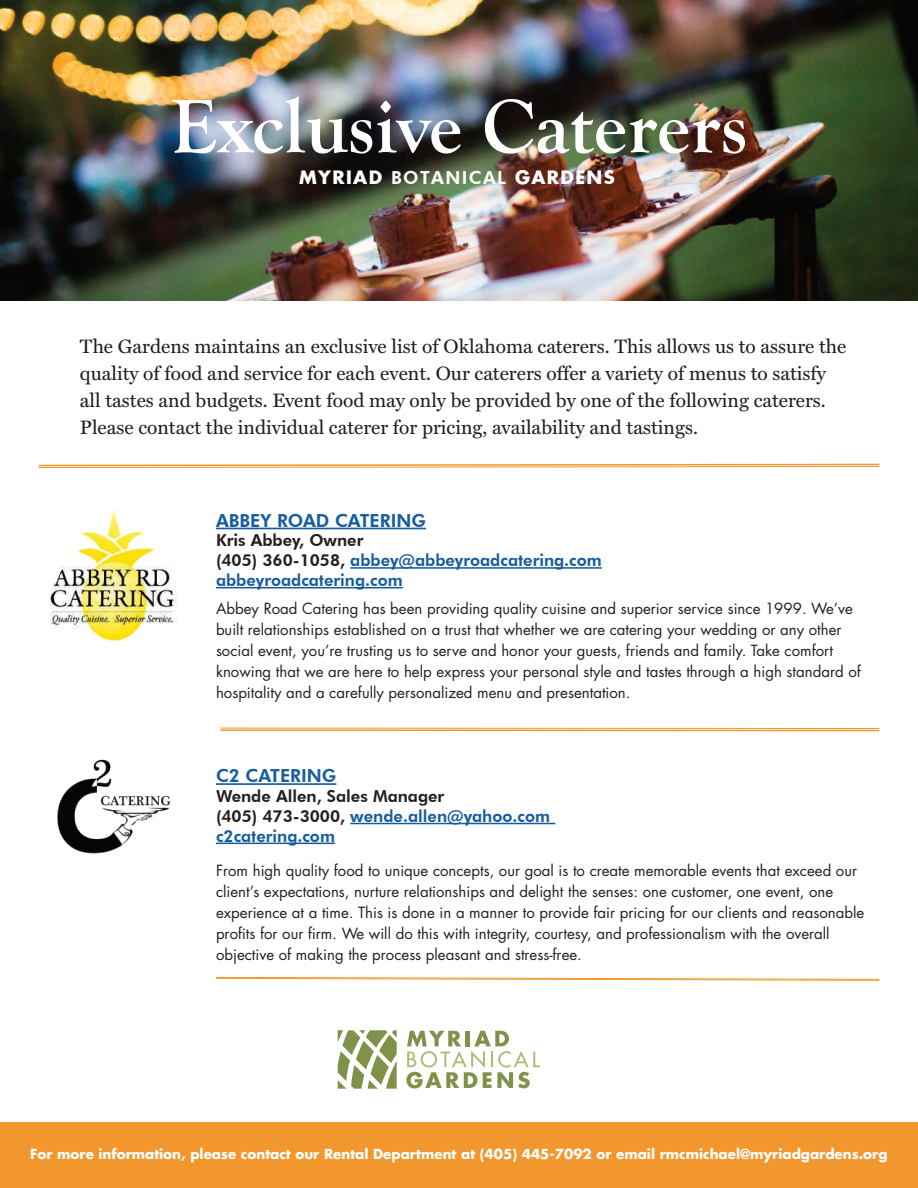
<style>
.page{position:relative;width:918px;height:1188px;background:#fff}
.page>*{position:absolute;margin:0;border:0;box-sizing:border-box;transform-origin:0 0}
.t1{font:700 78.75px "Goudy Old Style T";color:#fff}
.t2{font:19.5px/27px "Miller Text Roman";color:#231f20}
.t3{font:800 18px "Futura BT";color:#175d9e}
.t4{font:700 18px "Futura";letter-spacing:.075em;color:#fff}
.t5{font:800 16.5px/19.8px "Futura BT";color:#175d9e}
.t6{font:800 16.5px/19.8px "Futura BT";color:#231f20}
.t7{font:15px/21px "Futura Std";color:#231f20}
.t8{font:700 13.5px "Futura Std";color:#fff}
.s1{font-family:"Futura BT";font-weight:800}
.s2{color:#231f20}
.s3{color:#175d9e}
</style>
<div class="page">
<div style="left:0;top:1122px;width:918px;height:66px;background:#f2972e"></div>
<img style="left:0;top:0;width:918px;height:300px">
<svg style="left:38px;top:463px;width:842px;height:5px"></svg>
<hr style="left:216px;top:528px;width:210px;height:1px;background:#175d9e">
<hr style="left:350px;top:567px;width:252px;height:2px;background:#175d9e">
<hr style="left:216px;top:587px;width:187px;height:1px;background:#175d9e">
<hr style="left:216px;top:783px;width:120px;height:2px;background:#175d9e">
<hr style="left:350px;top:823px;width:205px;height:1px;background:#175d9e">
<hr style="left:216px;top:843px;width:119px;height:1px;background:#175d9e">
<img style="left:50px;top:510px;width:127px;height:131px">
<img style="left:57px;top:759px;width:114px;height:95px">
<hr style="left:220px;top:729px;width:659px;height:2px;background:#f2972e">
<hr style="left:220px;top:728px;width:659px;height:1px;background:#f2972e">
<svg style="left:216px;top:977px;width:664px;height:4px"></svg>
<svg style="left:338px;top:1030px;width:59px;height:59px"></svg>
<svg style="left:406px;top:1031px;width:134px;height:57px"></svg>
<h1 class="t1" style="left:171px;top:83px;width:578px">Exclusive Caterers</h1>
<p class="t4" style="left:299px;top:164px;width:317px">MYRIAD <span class="s1">BOTANICAL</span> GARDENS</p>
<p class="t2" style="left:80px;top:333px;width:768px">The Gardens maintains an exclusive list of Oklahoma caterers. This allows us to assure the quality of food and service for each event. Our caterers offer a variety of menus to satisfy all tastes and budgets. Event food may only be provided by one of the following caterers.<br>Please contact the individual caterer for pricing, availability and tastings.</p>
<p class="t3" style="left:216px;top:509px;width:211px">ABBEY ROAD CATERING</p>
<p class="t5" style="left:216px;top:530px;width:387px"><span class="s2">Kris Abbey, Owner<br>(405) 360-1058,</span> abbey@abbeyroadcatering.com abbeyroadcatering.com</p>
<p class="t7" style="left:216px;top:598px;width:646px">Abbey Road Catering has been providing quality cuisine and superior service since 1999. We’ve built relationships established on a trust that whether we are catering your wedding or any other social event, you’re trusting us to serve and honor your guests, friends and family. Take comfort knowing that we are here to help express your personal style and tastes through a high standard of hospitality and a carefully personalized menu and presentation.</p>
<p class="t3" style="left:216px;top:765px;width:122px">C2 CATERING</p>
<p class="t6" style="left:216px;top:786px;width:336px">Wende Allen, Sales Manager<br>(405) 473-3000, <span class="s3">wende.allen@yahoo.com c2catering.com</span></p>
<p class="t7" style="left:216px;top:860px;width:650px">From high quality food to unique concepts, our goal is to create memorable events that exceed our client’s expectations, nurture relationships and delight the senses: one customer, one event, one experience at a time. This is done in a manner to provide fair pricing for our clients and reasonable profits for our firm. We will do this with integrity, courtesy, and professionalism with the overall objective of making the process pleasant and stress-free.</p>
<p class="t8" style="left:30px;top:1145px;width:859px">For more information, please contact our Rental Department at (405) 445-7092 or email rmcmichael@myriadgardens.org</p>
</div>
